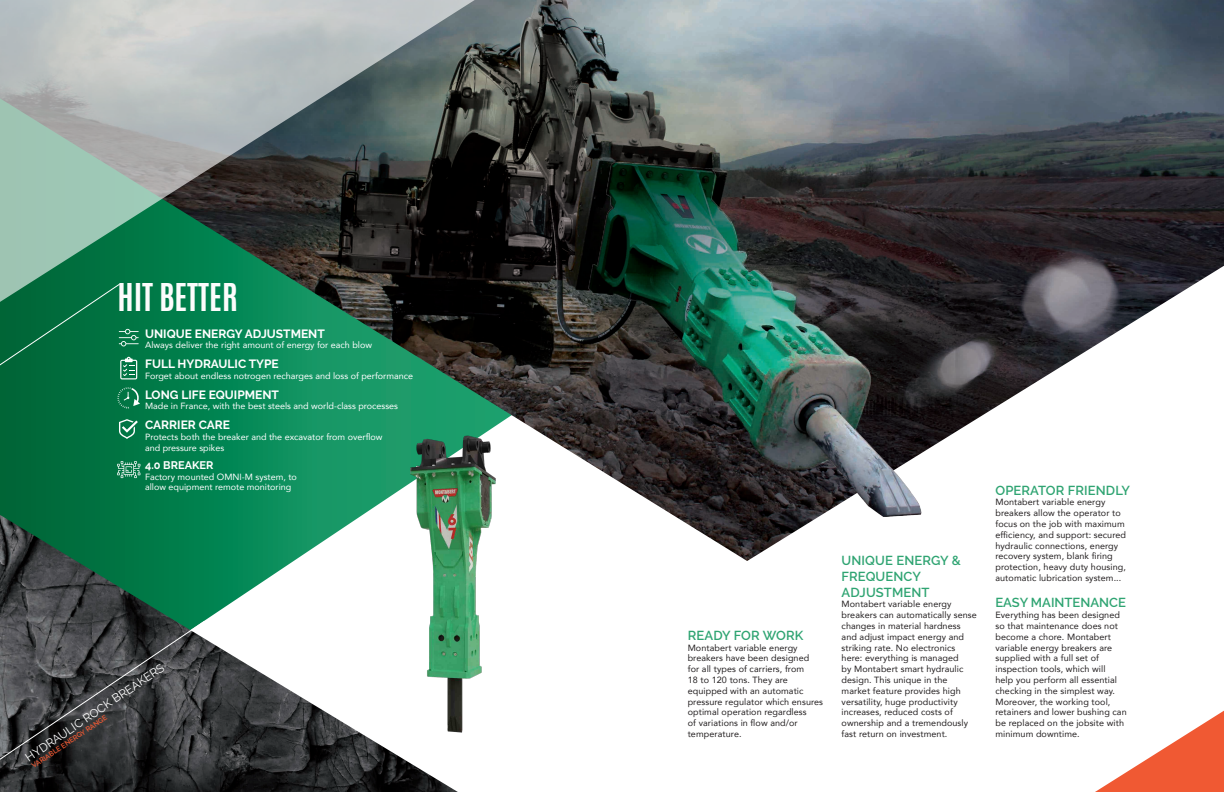
<style>
.page{position:relative;width:1224px;height:792px;background:#fff}
.page>*{position:absolute;margin:0;border:0;box-sizing:border-box;transform-origin:0 0}
.t1{font:700 32px "Antonio";color:#fcfcfc}
.t2{font:600 13px/15.6px "Raleway";letter-spacing:.01em;color:#2fa472}
.t3{font:700 12px "Raleway";color:#fff}
.t4{font:11.8px "Raleway";color:#fff}
.t5{font:700 11px "Raleway";color:#fff}
.t6{font:9px/10.8px "Avenir";letter-spacing:.01em;color:#231f20}
.t7{font:9px/10.8px "Avenir";color:#fff}
.t8{font:600 7px "Raleway";color:#f05933}
</style>
<div class="page">
<img style="left:0;top:561px;width:458px;height:231px">
<img style="left:0;top:0;width:1224px;height:561px">
<img style="left:395px;top:427px;width:119px;height:310px">
<img style="left:573px;top:121px;width:375px;height:440px">
<svg style="left:0;top:620px;width:206px;height:154px;background:#3e4042"></svg>
<svg style="left:0;top:0;width:496px;height:311px;background:#6a7f77"></svg>
<svg style="left:117px;top:461px;width:23px;height:17px"></svg>
<svg style="left:0;top:283px;width:140px;height:126px;background:#097244"></svg>
<svg style="left:119px;top:419px;width:19px;height:20px"></svg>
<svg style="left:1095px;top:710px;width:129px;height:82px"></svg>
<p class="t1" style="left:117px;top:273px;width:122px">HIT BETTER</p>
<p class="t3" style="left:145px;top:327px;width:181px">UNIQUE ENERGY ADJUSTMENT</p>
<p class="t7" style="left:145px;top:340px;width:228px">Always deliver the right amount of energy for each blow</p>
<p class="t3" style="left:145px;top:387px;width:135px">LONG LIFE EQUIPMENT</p>
<p class="t7" style="left:145px;top:401px;width:254px">Made in France, with the best steels and world-class processes</p>
<p class="t3" style="left:145px;top:357px;width:135px">FULL HYDRAULIC TYPE</p>
<p class="t7" style="left:145px;top:370px;width:270px">Forget about endless notrogen recharges and loss of performance</p>
<p class="t3" style="left:145px;top:418px;width:87px">CARRIER CARE</p>
<p class="t7" style="left:145px;top:431px;width:239px">Protects both the breaker and the excavator from overflow and pressure spikes</p>
<p class="t5" style="left:145px;top:459px;width:70px">4.0 BREAKER</p>
<p class="t7" style="left:145px;top:471px;width:153px">Factory mounted OMNI-M system, to</p>
<p class="t7" style="left:145px;top:482px;width:148px">allow equipment remote monitoring</p>
<p class="t4" style="left:23px;top:753px;width:166px;rotate:-34deg">HYDRAULIC ROCK BREAKERS</p>
<p class="t8" style="left:30px;top:763px;width:90px;rotate:-34deg">VARIABLE ENERGY RANGE</p>
<p class="t2" style="left:688px;top:627px;width:117px">READY FOR WORK</p>
<p class="t6" style="left:688px;top:642px;width:137px">Montabert variable energy breakers have been designed<br>for all types of carriers, from<br>18 to 120 tons. They are equipped with an automatic pressure regulator which ensures optimal operation regardless<br>of variations in flow and/or temperature.</p>
<p class="t2" style="left:842px;top:553px;width:121px">UNIQUE ENERGY &amp;<br>FREQUENCY<br>ADJUSTMENT</p>
<p class="t6" style="left:842px;top:599px;width:137px">Montabert variable energy breakers can automatically sense changes in material hardness and adjust impact energy and striking rate. No electronics here: everything is managed<br>by Montabert smart hydraulic design. This unique in the market feature provides high versatility, huge productivity increases, reduced costs of ownership and a tremendously fast return on investment.</p>
<p class="t2" style="left:995px;top:482px;width:136px">OPERATOR FRIENDLY</p>
<p class="t6" style="left:995px;top:497px;width:132px">Montabert variable energy breakers allow the operator to focus on the job with maximum efficiency, and support: secured hydraulic connections, energy recovery system, blank firing protection, heavy duty housing, automatic lubrication system...</p>
<p class="t2" style="left:995px;top:595px;width:132px">EASY MAINTENANCE</p>
<p class="t6" style="left:995px;top:609px;width:133px">Everything has been designed so that maintenance does not become a chore. Montabert variable energy breakers are supplied with a full set of inspection tools, which will<br>help you perform all essential checking in the simplest way.<br>Moreover, the working tool, retainers and lower bushing can be replaced on the jobsite with minimum downtime.</p>
</div>
